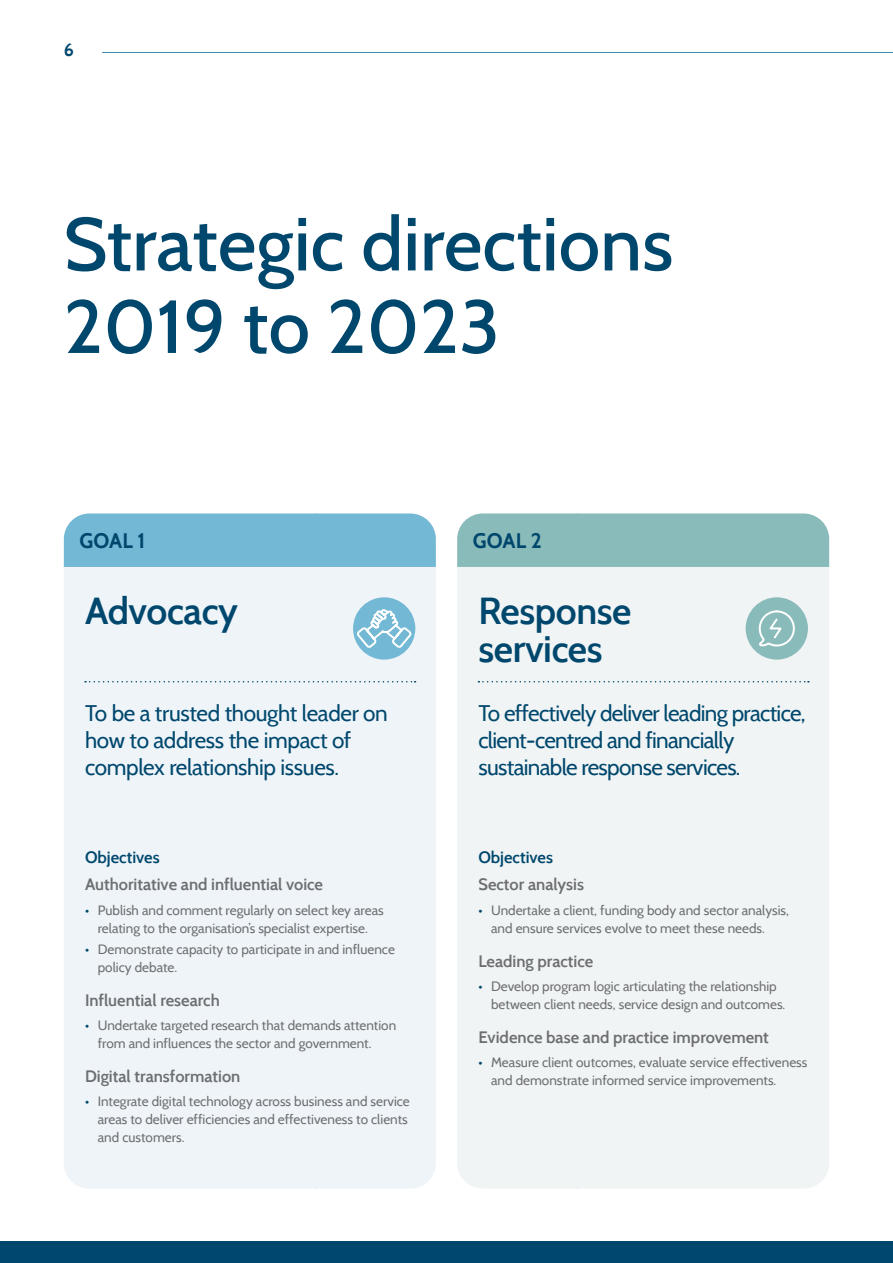
<style>
.page{position:relative;width:893px;height:1263px;background:#fff}
.page>*{position:absolute;margin:0;border:0;box-sizing:border-box;transform-origin:0 0}
.t1{font:500 75px/82.5px "Cabin";color:#00476d}
.t2{font:600 37.5px/37.5px "Cabin";letter-spacing:-.01em;color:#00476d}
.t3{font:22.5px/27px "Cabin";letter-spacing:-.03em;color:#00476d}
.t4{font:700 21px "Cabin";color:#00476d}
.t5{font:700 18px "Cabin";color:#00476d}
.t6{font:600 16.5px "Cabin";color:#6d6e71}
.t7{font:600 16.5px "Cabin";color:#00476d}
.t8{font:13.5px/18px "Cabin";color:#6d6e71}
.s1{color:#00476d}
</style>
<div class="page">
<div style="left:0;top:1242px;width:893px;height:21px;background:#00476d"></div>
<hr style="left:102px;top:52px;width:791px;height:1px;background:#3989a9">
<div style="left:64px;top:540px;width:372px;height:648px;background:#eef4f8;border-radius:26px"></div>
<div style="left:457px;top:540px;width:372px;height:648px;background:#f0f4f4;border-radius:26px"></div>
<svg style="left:85px;top:681px;width:331px;height:1px"></svg>
<svg style="left:478px;top:681px;width:331px;height:1px"></svg>
<div style="left:64px;top:513px;width:372px;height:54px;background:#73b8d4"></div>
<div style="left:457px;top:513px;width:372px;height:54px;background:#89bbba"></div>
<div style="left:746px;top:597px;width:62px;height:63px;background:#89bbba;border-radius:50%"></div>
<svg style="left:758px;top:610px;width:37px;height:37px"></svg>
<div style="left:353px;top:597px;width:62px;height:63px;background:#73b8d4;border-radius:50%"></div>
<svg style="left:355px;top:607px;width:58px;height:43px"></svg>
<h3 class="t5" style="left:64px;top:39px;width:12px">6</h3>
<h1 class="t1" style="left:64px;top:202px;width:611px">Strategic directions<br>2019 to 2023</h1>
<h3 class="t4" style="left:80px;top:528px;width:67px">GOAL 1</h3>
<h3 class="t4" style="left:473px;top:528px;width:71px">GOAL 2</h3>
<h2 class="t2" style="left:85px;top:592px;width:155px">Advocacy</h2>
<h2 class="t2" style="left:478px;top:592px;width:155px">Response services</h2>
<h3 class="t3" style="left:85px;top:700px;width:304px">To be a trusted thought leader on how to address the impact of complex relationship issues.</h3>
<p class="t7" style="left:85px;top:847px;width:76px">Objectives</p>
<p class="t6" style="left:85px;top:874px;width:240px">Authoritative and influential voice</p>
<p class="t8" style="left:85px;top:901px;width:300px;text-align:center"><span class="s1">•</span> Publish and comment regularly on select key areas relating to the organisation’s specialist expertise.</p>
<p class="t8" style="left:98px;top:940px;width:299px;text-indent:-13px"><span class="s1">•</span> Demonstrate capacity to participate in and influence policy debate.</p>
<p class="t6" style="left:85px;top:990px;width:136px">Influential research</p>
<p class="t8" style="left:98px;top:1016px;width:300px;text-indent:-13px"><span class="s1">•</span> Undertake targeted research that demands attention from and influences the sector and government.</p>
<p class="t6" style="left:85px;top:1066px;width:157px">Digital transformation</p>
<p class="t8" style="left:98px;top:1092px;width:313px;text-indent:-13px"><span class="s1">•</span> Integrate digital technology across business and service areas to deliver efficiencies and effectiveness to clients and customers.</p>
<h3 class="t3" style="left:478px;top:700px;width:329px">To effectively deliver leading practice, client-centred and financially sustainable response services.</h3>
<p class="t7" style="left:478px;top:847px;width:76px">Objectives</p>
<p class="t6" style="left:478px;top:874px;width:107px">Sector analysis</p>
<p class="t8" style="left:491px;top:901px;width:299px;text-indent:-13px"><span class="s1">•</span> Undertake a client, funding body and sector analysis, and ensure services evolve to meet these needs.</p>
<p class="t6" style="left:478px;top:951px;width:116px">Leading practice</p>
<p class="t8" style="left:491px;top:977px;width:296px;text-indent:-13px"><span class="s1">•</span> Develop program logic articulating the relationship between client needs, service design and outcomes.</p>
<p class="t6" style="left:478px;top:1027px;width:292px">Evidence base and practice improvement</p>
<p class="t8" style="left:491px;top:1053px;width:318px;text-indent:-13px"><span class="s1">•</span> Measure client outcomes, evaluate service effectiveness and demonstrate informed service improvements.</p>
</div>
